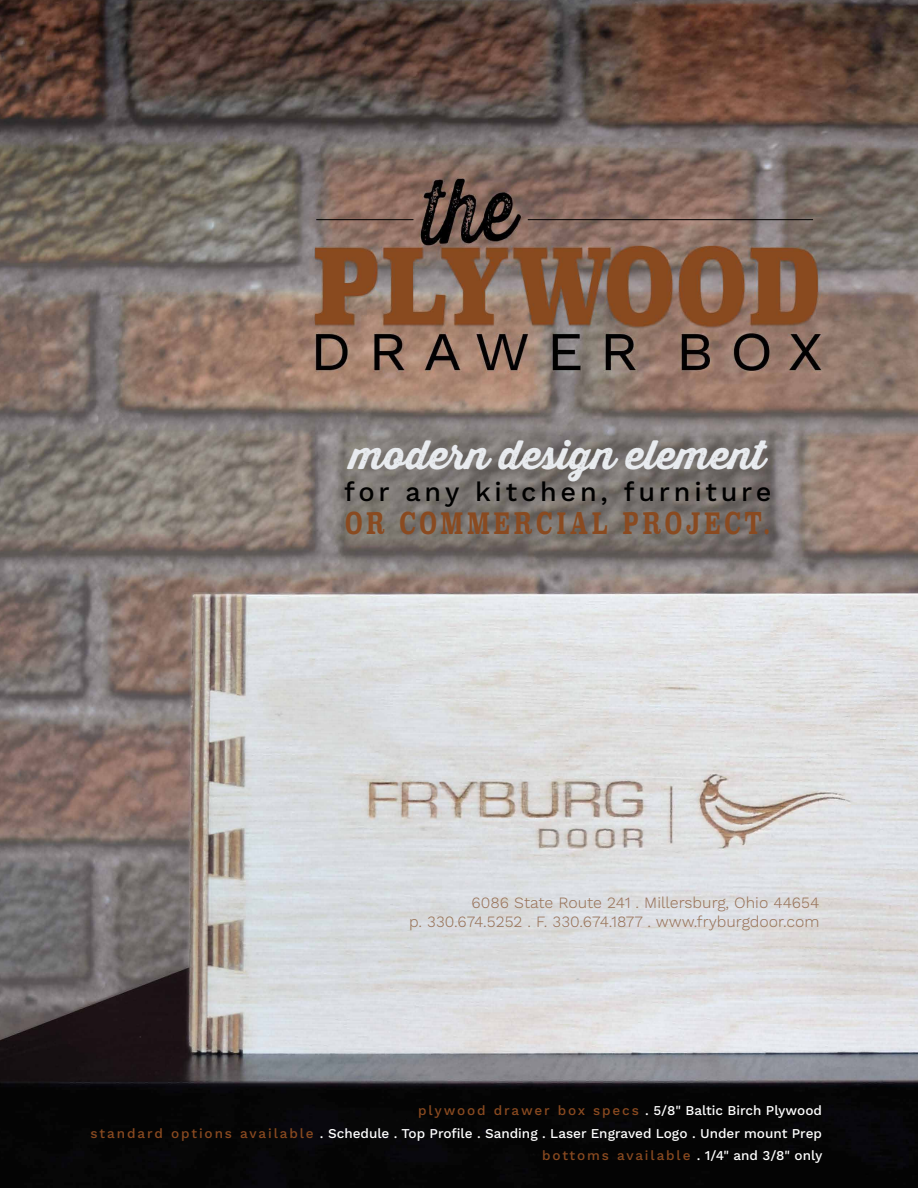
<style>
.page{position:relative;width:918px;height:1188px;background:#fff}
.page>*{position:absolute;margin:0;border:0;box-sizing:border-box;transform-origin:0 0}
.t1{font:39.75px "Thirsty Rough Bol";color:#e8ebef}
.t2{font:700 29.4px "Superclarendon";letter-spacing:.17em;color:#8a4a20;scale:.71 1}
.t3{font:500 27px "Work Sans";letter-spacing:.14em;color:#000}
.t4{font:300 15.75px/18.9px "Work Sans";color:#99745a;text-align:right}
.t5{font:500 13.5px/22.2px "Work Sans";color:#fff;text-align:right}
.s1{color:#8a4a20}
</style>
<div class="page">
<img style="left:0;top:0;width:918px;height:1188px">
<hr style="left:316px;top:219px;width:97px;height:1px;background:#000">
<hr style="left:528px;top:219px;width:285px;height:1px;background:#000">
<h1 class="t1" style="left:350px;top:424px;width:416px">modern design element</h1>
<h3 class="t3" style="left:344px;top:476px;width:429px">for any kitchen, furniture</h3>
<h2 class="t2" style="left:345px;top:502px;width:600px">OR COMMERCIAL PROJECT.</h2>
<p class="t4" style="left:409px;top:894px;width:412px">6086 State Route 241 . Millersburg, Ohio 44654<br>p. 330.674.5252 . F. 330.674.1877 . www.fryburgdoor.com</p>
<p class="t5" style="left:91px;top:1100px;width:733px"><span class="s1">plywood drawer box specs</span> . 5/8" Baltic Birch Plywood<br><span class="s1">standard options available</span> . Schedule . Top Profile . Sanding . Laser Engraved Logo . Under mount Prep <span class="s1">bottoms available</span> . 1/4" and 3/8" only</p>
</div>
